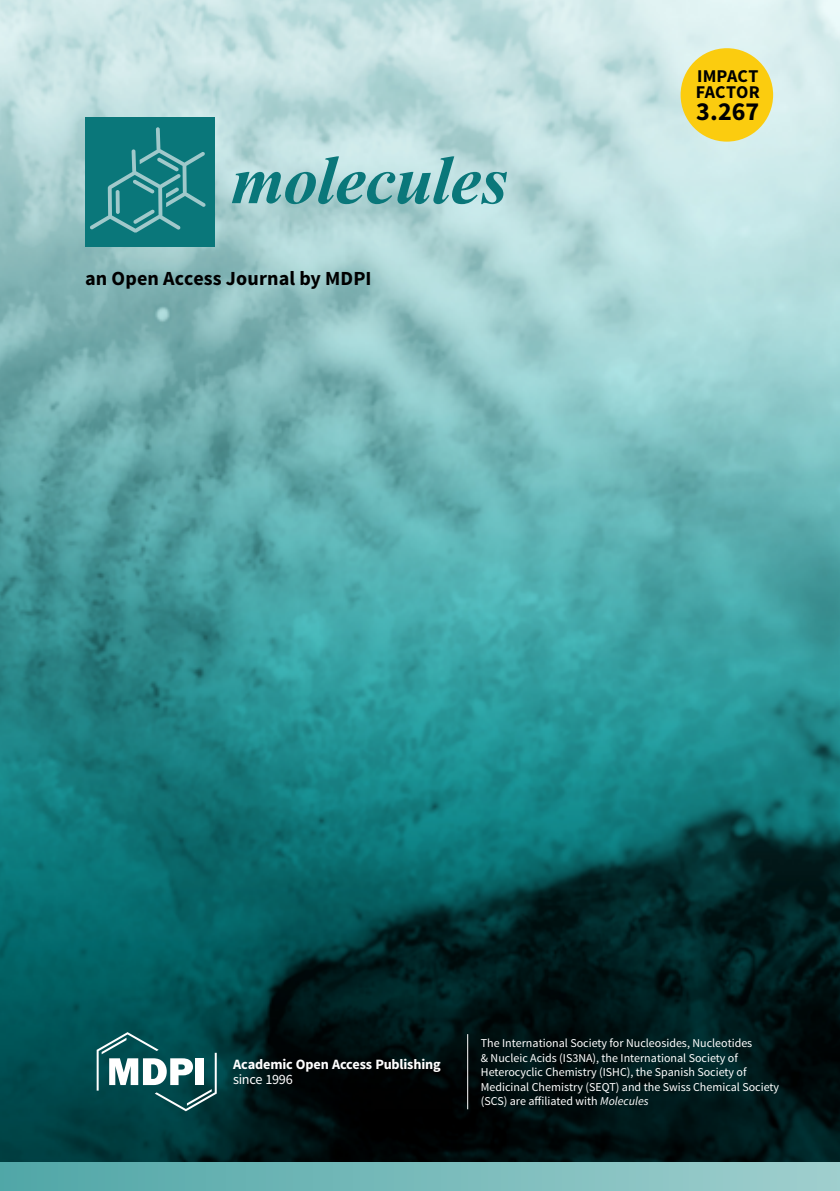
<style>
.page{position:relative;width:840px;height:1191px;background:#fff}
.page>*{position:absolute;margin:0;border:0;box-sizing:border-box;transform-origin:0 0}
.t1{font:italic 700 69px "Times New Roman";letter-spacing:-.015em;color:#0a777a}
.t2{font:700 26px "Source Sans Pro";color:#000}
.t3{font:700 20px "Source Sans Pro";letter-spacing:.005em;color:#000}
.t4{font:700 18px/16px "Source Sans Pro";letter-spacing:.005em;color:#000}
.t5{font:700 14.2px "Source Sans Pro";letter-spacing:-.01em;color:#fff}
.t6{font:14.2px "Source Sans Pro";letter-spacing:-.025em;color:#fff}
.t7{font:12px/14.4px "Source Sans Pro";color:#fff}
.s1{font-style:italic}
</style>
<div class="page">
<img style="left:0;top:0;width:839px;height:1162px">
<div style="left:85px;top:118px;width:129px;height:129px;background:#0a777a"></div>
<svg style="left:90px;top:127px;width:116px;height:105px"></svg>
<div style="left:0;top:1162px;width:839px;height:29px;background:linear-gradient(to right,#50a7a7,#9fcfce)"></div>
<div style="left:680px;top:48px;width:92px;height:94px;background:#fbcc0f;border-radius:50%"></div>
<svg style="left:97px;top:1032px;width:120px;height:79px"></svg>
<hr style="left:467px;top:1034px;width:1px;height:75px;background:#fff">
<h1 class="t1" style="left:231px;top:132px;width:278px">molecules</h1>
<h3 class="t3" style="left:85px;top:266px;width:288px">an Open Access Journal by MDPI</h3>
<h3 class="t4" style="left:695px;top:69px;width:66px">IMPACT<br>FACTOR</h3>
<h2 class="t2" style="left:696px;top:95px;width:64px">3.267</h2>
<p class="t5" style="left:233px;top:1055px;width:209px">Academic Open Access Publishing</p>
<p class="t6" style="left:233px;top:1070px;width:61px">since 1996</p>
<p class="t7" style="left:480px;top:1036px;width:299px">The International Society for Nucleosides, Nucleotides<br>&amp; Nucleic Acids (IS3NA), the International Society of Heterocyclic Chemistry (ISHC), the Spanish Society of Medicinal Chemistry (SEQT) and the Swiss Chemical Society (SCS) are affiliated with <span class="s1">Molecules</span></p>
</div>
